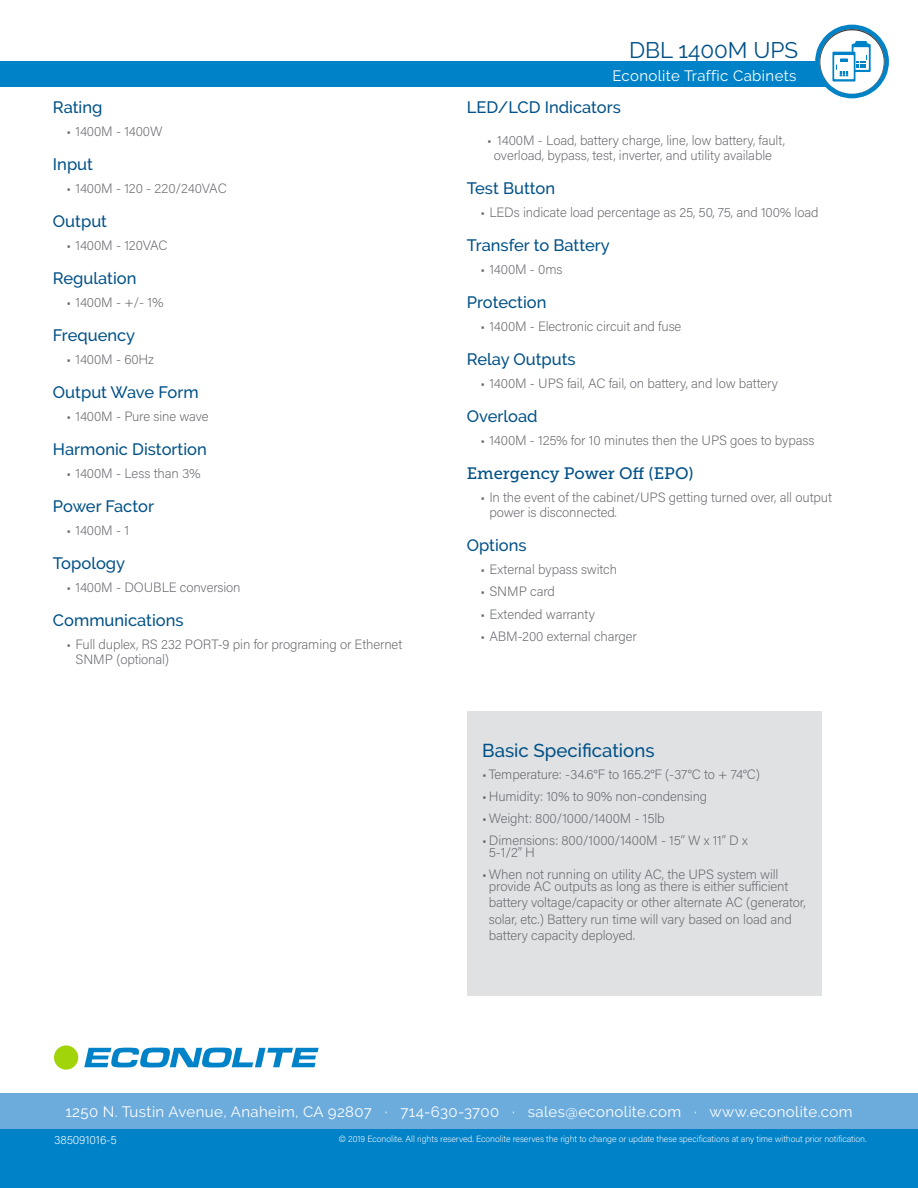
<style>
.page{position:relative;width:918px;height:1188px;background:#fff}
.page>*{position:absolute;margin:0;border:0;box-sizing:border-box;transform-origin:0 0}
.Document_Type_Header{font:22.5px "Raleway";color:#005187}
.At_a_Glance_Header{font:500 18.6px "Raleway";color:#005187}
.Small_Subheader_-_Or{font:500 16.5px "Raleway";color:#005187}
.Small_Subheader_-_Or-2{font:16.5px "Museo Slab 500";color:#005187}
.t1{font:15px "Raleway";letter-spacing:.025em;color:#fff}
.t2{font:200 13.5px/15px "Acumin Pro";letter-spacing:-.01em;color:#63656a}
.Back_Page_Part_Numbe{font:200 12px "Acumin Pro";letter-spacing:-.005em;color:#fff}
.t3{font:200 9px "Acumin Pro";letter-spacing:-.01em;color:#fff}
</style>
<div class="page">
<div style="left:0;top:1094px;width:918px;height:94px;background:#0082c8"></div>
<div style="left:0;top:1094px;width:918px;height:35px;background:#6bacdd"></div>
<svg style="left:84px;top:1048px;width:235px;height:19px"></svg>
<div style="left:54px;top:1045px;width:24px;height:25px;background:#a2d40a;border-radius:50%"></div>
<div style="left:0;top:62px;width:864px;height:25px;background:#0082c8"></div>
<svg style="left:815px;top:25px;width:74px;height:73px"></svg>
<div style="left:467px;top:711px;width:354px;height:285px;background:#e0e1e3"></div>
<p class="Document_Type_Header" style="left:629px;top:37px;width:170px">DBL 1400M UPS</p>
<p class="Small_Subheader_-_Or" style="left:53px;top:98px;width:51px">Rating</p>
<p class="t2" style="left:66px;top:123px;width:98px">• 1400M - 1400W</p>
<p class="Small_Subheader_-_Or" style="left:53px;top:155px;width:42px">Input</p>
<p class="t2" style="left:66px;top:180px;width:162px">• 1400M - 120 - 220/240VAC</p>
<p class="Small_Subheader_-_Or" style="left:53px;top:212px;width:56px">Output</p>
<p class="t2" style="left:66px;top:237px;width:103px">• 1400M - 120VAC</p>
<p class="Small_Subheader_-_Or" style="left:53px;top:269px;width:85px">Regulation</p>
<p class="t2" style="left:66px;top:294px;width:98px">• 1400M - +/- 1%</p>
<p class="Small_Subheader_-_Or" style="left:53px;top:326px;width:84px">Frequency</p>
<p class="t2" style="left:66px;top:351px;width:89px">• 1400M - 60Hz</p>
<p class="Small_Subheader_-_Or" style="left:53px;top:383px;width:147px">Output Wave Form</p>
<p class="t2" style="left:66px;top:408px;width:144px">• 1400M - Pure sine wave</p>
<p class="Small_Subheader_-_Or" style="left:53px;top:440px;width:155px">Harmonic Distortion</p>
<p class="t2" style="left:66px;top:465px;width:136px">• 1400M - Less than 3%</p>
<p class="Small_Subheader_-_Or" style="left:53px;top:497px;width:103px">Power Factor</p>
<p class="t2" style="left:66px;top:522px;width:64px">• 1400M - 1</p>
<p class="Small_Subheader_-_Or" style="left:53px;top:554px;width:74px">Topology</p>
<p class="t2" style="left:66px;top:579px;width:176px">• 1400M - DOUBLE conversion</p>
<p class="Small_Subheader_-_Or" style="left:53px;top:611px;width:132px">Communications</p>
<p class="t2" style="left:75px;top:636px;width:328px;text-indent:-9px">• Full duplex, RS 232 PORT-9 pin for programing or Ethernet<br>SNMP (optional)</p>
<p class="t1" style="left:612px;top:67px;width:186px">Econolite Traffic Cabinets</p>
<p class="Small_Subheader_-_Or" style="left:467px;top:98px;width:156px">LED/LCD Indicators</p>
<p class="t2" style="left:487px;top:132px;width:299px;text-align:center">• 1400M - Load, battery charge, line, low battery, fault, overload, bypass, test, inverter, and utility available</p>
<p class="Small_Subheader_-_Or" style="left:467px;top:179px;width:90px">Test Button</p>
<p class="t2" style="left:480px;top:204px;width:340px">• LEDs indicate load percentage as 25, 50, 75, and 100% load</p>
<p class="Small_Subheader_-_Or" style="left:467px;top:236px;width:144px">Transfer to Battery</p>
<p class="t2" style="left:480px;top:261px;width:84px">• 1400M - 0ms</p>
<p class="Small_Subheader_-_Or" style="left:467px;top:293px;width:81px">Protection</p>
<p class="t2" style="left:480px;top:318px;width:202px">• 1400M - Electronic circuit and fuse</p>
<p class="Small_Subheader_-_Or" style="left:467px;top:350px;width:110px">Relay Outputs</p>
<p class="t2" style="left:480px;top:375px;width:299px">• 1400M - UPS fail, AC fail, on battery, and low battery</p>
<p class="Small_Subheader_-_Or" style="left:467px;top:407px;width:72px">Overload</p>
<p class="t2" style="left:480px;top:432px;width:336px">• 1400M - 125% for 10 minutes then the UPS goes to bypass</p>
<p class="Small_Subheader_-_Or-2" style="left:467px;top:464px;width:228px">Emergency Power Off (EPO)</p>
<p class="t2" style="left:489px;top:489px;width:344px;text-indent:-9px">• In the event of the cabinet/UPS getting turned over, all output power is disconnected.</p>
<p class="Small_Subheader_-_Or" style="left:467px;top:536px;width:61px">Options</p>
<p class="t2" style="left:480px;top:561px;width:138px">• External bypass switch</p>
<p class="t2" style="left:480px;top:584px;width:76px">• SNMP card</p>
<p class="t2" style="left:480px;top:606px;width:116px">• Extended warranty</p>
<p class="t2" style="left:480px;top:629px;width:158px">• ABM-200 external charger</p>
<p class="At_a_Glance_Header" style="left:482px;top:740px;width:174px">Basic Specifications</p>
<p class="t2" style="left:482px;top:766px;width:279px">• Temperature: -34.6°F to 165.2°F (-37°C to + 74°C)</p>
<p class="t2" style="left:482px;top:788px;width:227px">• Humidity: 10% to 90% non-condensing</p>
<p class="t2" style="left:482px;top:810px;width:184px">• Weight: 800/1000/1400M - 15lb</p>
<p class="t2" style="left:489px;top:833px;width:260px;line-height:12px;text-indent:-7px">• Dimensions: 800/1000/1400M - 15” W x 11” D x<br>5-1/2” H</p>
<p class="t2" style="left:489px;top:867px;width:301px;line-height:12px;text-indent:-7px">• When not running on utility AC, the UPS system will provide AC outputs as long as there is either sufficient</p>
<p class="t2" style="left:489px;top:894px;width:318px;line-height:16.5px">battery voltage/capacity or other alternate AC (generator, solar, etc.) Battery run time will vary based on load and battery capacity deployed.</p>
<p class="t1" style="left:65px;top:1103px;width:789px">1250 N. Tustin Avenue, Anaheim, CA 92807 ∙ 714-630-3700 ∙ sales@econolite.com ∙ www.econolite.com</p>
<p class="t3" style="left:339px;top:1133px;width:529px">© 2019 Econolite. All rights reserved. Econolite reserves the right to change or update these specifications at any time without prior notification.</p>
<p class="Back_Page_Part_Numbe" style="left:54px;top:1132px;width:64px">385091016-5</p>
</div>
